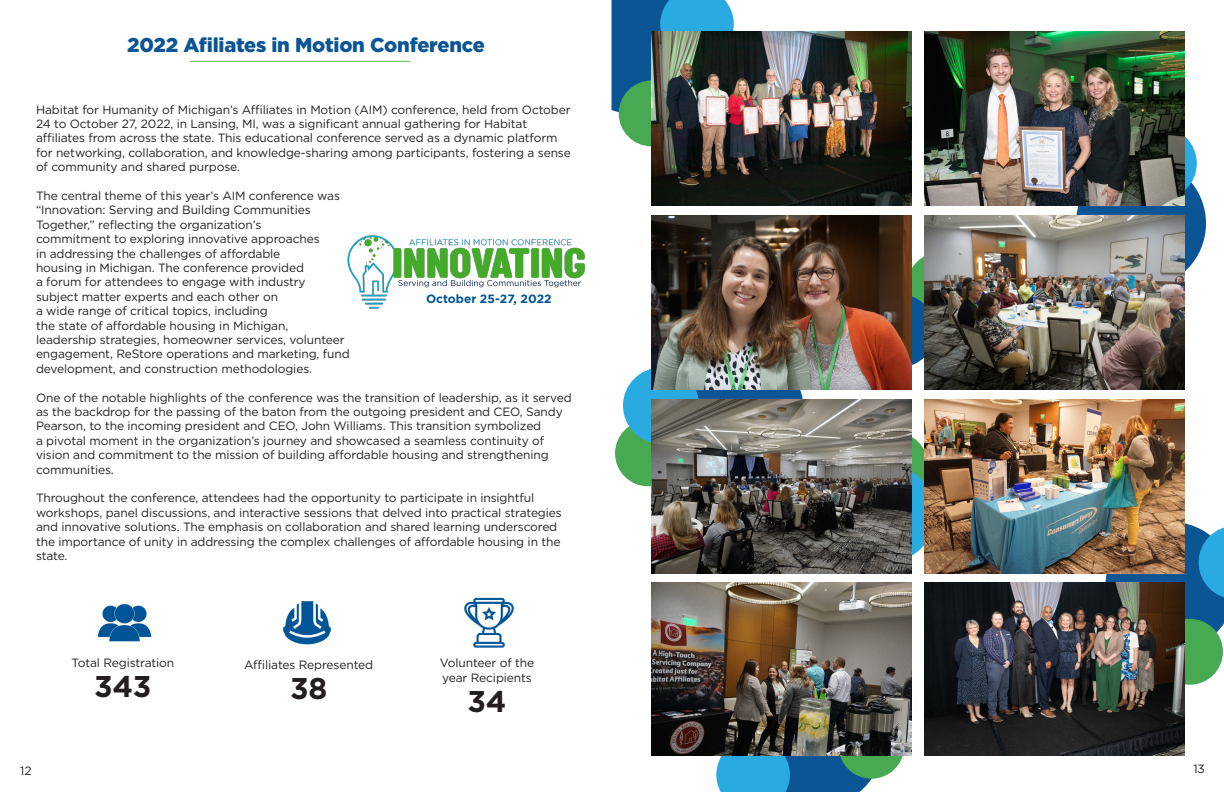
<style>
.page{position:relative;width:1224px;height:792px;background:#fff}
.page>*{position:absolute;margin:0;border:0;box-sizing:border-box;transform-origin:0 0}
.t1{font:700 30px "Gotham";letter-spacing:-.01em;color:#231f20}
.t2{font:900 20px "Gotham";letter-spacing:-.01em;color:#0b5595}
.t3{font:12px/14.4px "Gotham";letter-spacing:-.01em;color:#231f20}
.t4{font:700 12px "Gotham";color:#005496}
</style>
<div class="page">
<img style="left:97px;top:597px;width:417px;height:51px">
<img style="left:347px;top:235px;width:238px;height:74px">
<hr style="left:190px;top:61px;width:220px;height:1px;background:#50b949">
<svg style="left:674px;top:347px;width:130px;height:130px"></svg>
<div style="left:1076px;top:158px;width:130px;height:130px;background:#0b5595;border-radius:50%"></div>
<div style="left:1157px;top:619px;width:66px;height:66px;background:#47a951;border-radius:50%"></div>
<div style="left:838px;top:713px;width:66px;height:66px;background:#47a951;border-radius:50%"></div>
<div style="left:907px;top:252px;width:66px;height:66px;background:#47a951;border-radius:50%"></div>
<div style="left:862px;top:432px;width:66px;height:66px;background:#47a951;border-radius:50%"></div>
<div style="left:615px;top:420px;width:66px;height:66px;background:#47a951;border-radius:50%"></div>
<svg style="left:1105px;top:522px;width:119px;height:130px"></svg>
<svg style="left:1123px;top:127px;width:74px;height:73px"></svg>
<svg style="left:716px;top:756px;width:167px;height:36px"></svg>
<div style="left:862px;top:294px;width:74px;height:74px;background:#0b5595;border-radius:50%"></div>
<div style="left:838px;top:465px;width:98px;height:97px;background:#29abe2;border-radius:50%"></div>
<div style="left:623px;top:368px;width:76px;height:76px;background:#29abe2;border-radius:50%"></div>
<img style="left:652px;top:32px;width:260px;height:174px">
<img style="left:924px;top:32px;width:260px;height:174px">
<img style="left:924px;top:216px;width:260px;height:173px">
<img style="left:652px;top:216px;width:260px;height:173px">
<img style="left:652px;top:400px;width:260px;height:173px">
<img style="left:924px;top:400px;width:260px;height:173px">
<img style="left:652px;top:582px;width:260px;height:174px">
<img style="left:924px;top:582px;width:260px;height:174px">
<img style="left:611px;top:0;width:123px;height:149px">
<p class="t2" style="left:127px;top:31px;width:359px">2022 Afiliates in Motion Conference</p>
<p class="t3" style="left:36px;top:102px;width:536px">Habitat for Humanity of Michigan’s Affiliates in Motion (AIM) conference, held from October 24 to October 27, 2022, in Lansing, MI, was a significant annual gathering for Habitat affiliates from across the state. This educational conference served as a dynamic platform for networking, collaboration, and knowledge-sharing among participants, fostering a sense of community and shared purpose.</p>
<p class="t3" style="left:36px;top:188px;width:315px">The central theme of this year’s AIM conference was “Innovation: Serving and Building Communities Together,” reflecting the organization’s<br>commitment to exploring innovative approaches<br>in addressing the challenges of affordable<br>housing in Michigan. The conference provided<br>a forum for attendees to engage with industry subject matter experts and each other on<br>a wide range of critical topics, including<br>the state of affordable housing in Michigan, leadership strategies, homeowner services, volunteer engagement, ReStore operations and marketing, fund development, and construction methodologies.</p>
<p class="t3" style="left:36px;top:390px;width:537px">One of the notable highlights of the conference was the transition of leadership, as it served as the backdrop for the passing of the baton from the outgoing president and CEO, Sandy Pearson, to the incoming president and CEO, John Williams. This transition symbolized<br>a pivotal moment in the organization’s journey and showcased a seamless continuity of vision and commitment to the mission of building affordable housing and strengthening communities.</p>
<p class="t3" style="left:36px;top:491px;width:527px">Throughout the conference, attendees had the opportunity to participate in insightful workshops, panel discussions, and interactive sessions that delved into practical strategies and innovative solutions. The emphasis on collaboration and shared learning underscored the importance of unity in addressing the complex challenges of affordable housing in the state.</p>
<p class="t4" style="left:426px;top:290px;width:127px">October 25-27, 2022</p>
<p class="t3" style="left:72px;top:655px;width:104px">Total Registration</p>
<p class="t1" style="left:94px;top:667px;width:59px">343</p>
<p class="t3" style="left:244px;top:658px;width:131px">Affiliates Represented</p>
<p class="t1" style="left:290px;top:669px;width:39px">38</p>
<p class="t3" style="left:440px;top:655px;width:96px">Volunteer of the year Recipients</p>
<p class="t1" style="left:468px;top:681px;width:40px">34</p>
<p class="t3" style="left:20px;top:763px;width:13px">12</p>
<p class="t3" style="left:1193px;top:761px;width:13px">13</p>
</div>
